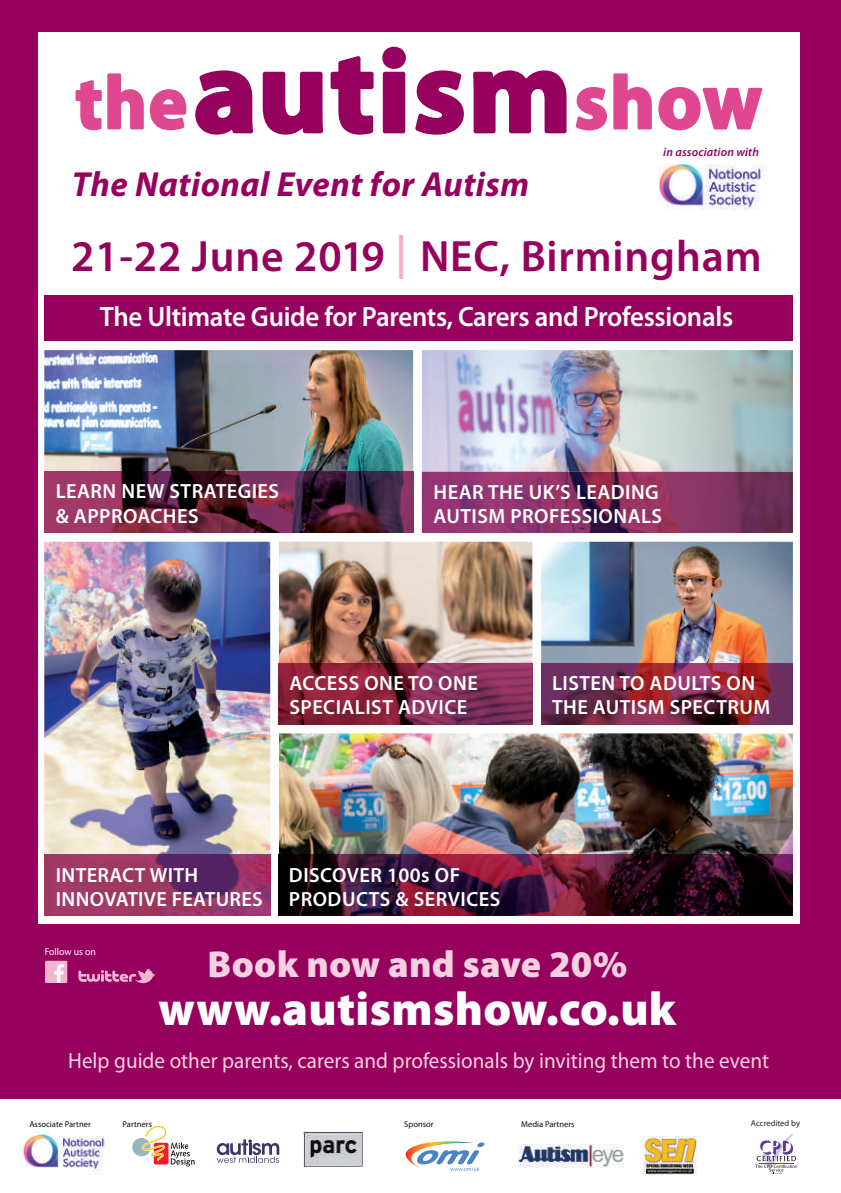
<style>
.page{position:relative;width:841px;height:1193px;background:#fff}
.page>*{position:absolute;margin:0;border:0;box-sizing:border-box;transform-origin:0 0}
.t1{font:900 47.4px "Myriad Pro";letter-spacing:.005em;color:#fff}
.t2{font:600 44px "Myriad Pro";letter-spacing:.02em;color:#97015e}
.t3{font:900 37.6px "Myriad Pro";letter-spacing:.005em;color:#f4d0e0}
.t4{font:italic 700 35px "Myriad Pro";letter-spacing:.015em;color:#97015e}
.t5{font:600 28px "Myriad Pro";letter-spacing:-.01em;color:#fff;scale:.96 1}
.t6{font:22px "Myriad Pro";color:#f4d0e0;scale:.96 1}
.t7{font:600 20.6px/24.4px "Myriad Pro";letter-spacing:.02em;color:#fff}
.t8{font:italic 600 12px "Myriad Pro";letter-spacing:.01em;color:#97015e}
.t9{font:9.8px "Myriad Pro";color:#fff}
.t10{font:8.6px "Myriad Pro";color:#0f0c12}
.t11{font:8.6px "Myriad Pro";letter-spacing:-.005em;color:#231f20}
.s1{color:#f2b0c2}
</style>
<div class="page">
<div style="left:0;top:0;width:841px;height:1098px;background:#97015e"></div>
<div style="left:38px;top:32px;width:761px;height:891px;background:#fff"></div>
<svg style="left:75px;top:46px;width:492px;height:89px"></svg>
<svg style="left:575px;top:73px;width:188px;height:58px"></svg>
<div style="left:44px;top:295px;width:749px;height:46px;background:#97015e"></div>
<img style="left:304px;top:1131px;width:59px;height:35px">
<svg style="left:755px;top:1134px;width:42px;height:39px"></svg>
<img style="left:519px;top:1144px;width:104px;height:23px">
<img style="left:643px;top:1136px;width:53px;height:38px">
<svg style="left:405px;top:1141px;width:79px;height:30px"></svg>
<div style="left:132px;top:1137px;width:19px;height:19px;background:#9ab5c2;border-radius:50%"></div>
<svg style="left:141px;top:1125px;width:54px;height:41px"></svg>
<svg style="left:217px;top:1139px;width:62px;height:23px"></svg>
<svg style="left:78px;top:969px;width:77px;height:13px"></svg>
<div style="left:45px;top:960px;width:22px;height:22px;background:#f0b6cf"></div>
<svg style="left:54px;top:964px;width:10px;height:18px"></svg>
<img style="left:422px;top:350px;width:371px;height:121px">
<img style="left:44px;top:350px;width:369px;height:121px">
<img style="left:279px;top:541px;width:253px;height:122px">
<img style="left:541px;top:541px;width:252px;height:122px">
<img style="left:279px;top:733px;width:514px;height:121px">
<img style="left:44px;top:541px;width:226px;height:313px">
<img style="left:541px;top:663px;width:252px;height:61px">
<img style="left:44px;top:854px;width:226px;height:61px">
<img style="left:44px;top:471px;width:369px;height:62px">
<img style="left:279px;top:854px;width:514px;height:61px">
<img style="left:279px;top:663px;width:253px;height:61px">
<img style="left:422px;top:471px;width:371px;height:62px">
<img style="left:659px;top:163px;width:108px;height:47px">
<img style="left:19px;top:1132px;width:90px;height:42px">
<h3 class="t4" style="left:72px;top:161px;width:459px">The National Event for Autism</h3>
<p class="t8" style="left:663px;top:145px;width:97px">in association with</p>
<h2 class="t2" style="left:71px;top:228px;width:692px">21-22 June 2019 <span class="s1">|</span> NEC, Birmingham</h2>
<h3 class="t5" style="left:100px;top:299px;width:661px">The Ultimate Guide for Parents, Carers and Professionals</h3>
<p class="t7" style="left:56px;top:478px;width:225px">LEARN NEW STRATEGIES &amp; APPROACHES</p>
<p class="t7" style="left:433px;top:479px;width:230px">HEAR THE UK’S LEADING<br>AUTISM PROFESSIONALS</p>
<p class="t7" style="left:289px;top:670px;width:190px">ACCESS ONE TO ONE<br>SPECIALIST ADVICE</p>
<p class="t7" style="left:552px;top:670px;width:220px">LISTEN TO ADULTS ON<br>THE AUTISM SPECTRUM</p>
<p class="t7" style="left:56px;top:861px;width:208px">INTERACT WITH<br>INNOVATIVE FEATURES</p>
<p class="t7" style="left:289px;top:861px;width:213px">DISCOVER 100s OF<br>PRODUCTS &amp; SERVICES</p>
<p class="t9" style="left:45px;top:945px;width:53px">Follow us on</p>
<h3 class="t3" style="left:207px;top:939px;width:421px">Book now and save 20%</h3>
<h1 class="t1" style="left:159px;top:976px;width:519px">www.autismshow.co.uk</h1>
<p class="t6" style="left:68px;top:1046px;width:731px">Help guide other parents, carers and professionals by inviting them to the event</p>
<p class="t10" style="left:29px;top:1118px;width:63px">Associate Partner</p>
<p class="t10" style="left:123px;top:1118px;width:31px">Partners</p>
<p class="t10" style="left:404px;top:1118px;width:31px">Sponsor</p>
<p class="t10" style="left:521px;top:1118px;width:55px">Media Partners</p>
<p class="t11" style="left:751px;top:1117px;width:51px">Accredited by</p>
</div>
